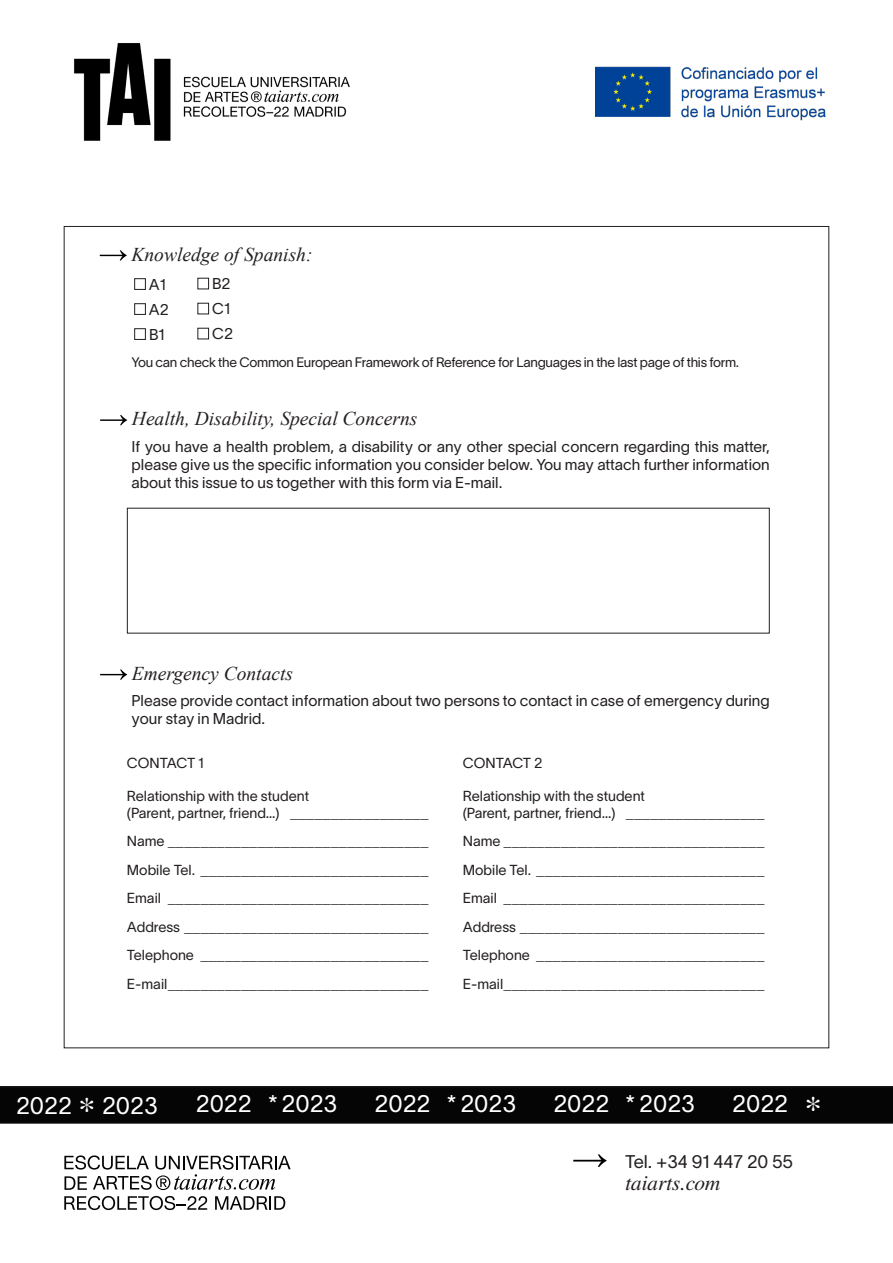
<style>
.page{position:relative;width:893px;height:1263px;background:#fff}
.page>*{position:absolute;margin:0;border:0;box-sizing:border-box;transform-origin:0 0}
.t1{font:23.7px "Lausanne 300";color:#fff}
.t2{font:italic 21px "Times Newer Roman";color:#231f20}
.TAI_TEXTO_SEGUIDO{font:italic 19.5px "Times New Roman";color:#231f20}
.t3{font:18px "Lausanne 300";color:#231f20}
.TAI_TEXTO_SEGUIDO-2{font:15.3px/18px "Lausanne 300";color:#231f20;text-align:justify}
.TAI_LISTA_ASTERISCO{font:15.3px "Lausanne 300";color:#231f20}
.t4{font:14.25px/28.5px "Lausanne 300";color:#231f20}
.TAI_TEXTO_SEGUIDO-3{font:13.5px "Lausanne 300";letter-spacing:-.02em;color:#231f20}
.s1{font-family:"Times Newer Roman";font-style:italic;font-size:34.5px}
</style>
<div class="page">
<div style="left:0;top:1086px;width:893px;height:37px;background:#050505"></div>
<svg style="left:573px;top:1154px;width:33px;height:13px"></svg>
<svg style="left:64px;top:1155px;width:227px;height:35px"></svg>
<svg style="left:64px;top:1196px;width:143px;height:14px"></svg>
<svg style="left:215px;top:1196px;width:70px;height:14px"></svg>
<img style="left:74px;top:43px;width:276px;height:98px">
<img style="left:595px;top:66px;width:231px;height:55px">
<svg style="left:100px;top:250px;width:27px;height:11px"></svg>
<div style="left:134px;top:278px;width:12px;height:12px;border:1px solid #231f20"></div>
<div style="left:134px;top:303px;width:12px;height:12px;border:1px solid #231f20"></div>
<div style="left:134px;top:328px;width:12px;height:12px;border:1px solid #231f20"></div>
<div style="left:197px;top:278px;width:12px;height:11px;border:1px solid #231f20"></div>
<div style="left:197px;top:303px;width:12px;height:11px;border:1px solid #231f20"></div>
<div style="left:197px;top:328px;width:12px;height:11px;border:1px solid #231f20"></div>
<svg style="left:100px;top:415px;width:27px;height:10px"></svg>
<svg style="left:100px;top:669px;width:27px;height:11px"></svg>
<p class="TAI_TEXTO_SEGUIDO" style="left:132px;top:241px;width:182px">Knowledge of Spanish:</p>
<p class="TAI_LISTA_ASTERISCO" style="left:149px;top:275px;width:19px">A1</p>
<p class="TAI_LISTA_ASTERISCO" style="left:149px;top:300px;width:21px">A2</p>
<p class="TAI_LISTA_ASTERISCO" style="left:149px;top:325px;width:17px">B1</p>
<p class="TAI_LISTA_ASTERISCO" style="left:212px;top:274px;width:20px">B2</p>
<p class="TAI_LISTA_ASTERISCO" style="left:212px;top:299px;width:20px">C1</p>
<p class="TAI_LISTA_ASTERISCO" style="left:212px;top:324px;width:22px">C2</p>
<p class="TAI_TEXTO_SEGUIDO-3" style="left:132px;top:354px;width:609px">You can check the Common European Framework of Reference for Languages in the last page of this form.</p>
<p class="TAI_TEXTO_SEGUIDO" style="left:132px;top:405px;width:287px">Health, Disability, Special Concerns</p>
<p class="TAI_TEXTO_SEGUIDO-2" style="left:132px;top:437px;width:639px">If you have a health problem, a disability or any other special concern regarding this matter, please give us the specific information you consider below. You may attach further information about this issue to us together with this form via E-mail.</p>
<p class="TAI_TEXTO_SEGUIDO" style="left:132px;top:660px;width:163px">Emergency Contacts</p>
<p class="TAI_TEXTO_SEGUIDO-2" style="left:132px;top:691px;width:640px">Please provide contact information about two persons to contact in case of emergency during your stay in Madrid.</p>
<p class="t4" style="left:127px;top:748px;width:79px">CONTACT 1</p>
<p class="t4" style="left:127px;top:781px;width:184px">Relationship with the student</p>
<p class="t4" style="left:127px;top:798px;width:303px">(Parent, partner, friend…) _________________</p>
<p class="t4" style="left:127px;top:826px;width:303px">Name ________________________________<br>Mobile Tel. ____________________________</p>
<p class="t4" style="left:127px;top:883px;width:303px">Email ________________________________</p>
<p class="t4" style="left:127px;top:912px;width:303px">Address ______________________________</p>
<p class="t4" style="left:127px;top:940px;width:303px">Telephone ____________________________</p>
<p class="t4" style="left:127px;top:969px;width:303px">E-mail________________________________</p>
<p class="t4" style="left:463px;top:748px;width:81px">CONTACT 2</p>
<p class="t4" style="left:463px;top:781px;width:184px">Relationship with the student</p>
<p class="t4" style="left:463px;top:798px;width:303px">(Parent, partner, friend…) _________________</p>
<p class="t4" style="left:463px;top:826px;width:303px">Name ________________________________<br>Mobile Tel. ____________________________</p>
<p class="t4" style="left:463px;top:883px;width:303px">Email ________________________________</p>
<p class="t4" style="left:463px;top:912px;width:303px">Address ______________________________</p>
<p class="t4" style="left:463px;top:940px;width:303px">Telephone ____________________________</p>
<p class="t4" style="left:463px;top:969px;width:303px">E-mail________________________________</p>
<h1 class="t1" style="left:16px;top:1090px;width:143px">2022 <span class="s1">*</span> 2023</h1>
<h1 class="t1" style="left:196px;top:1089px;width:143px">2022 * 2023</h1>
<h1 class="t1" style="left:375px;top:1089px;width:143px">2022 * 2023</h1>
<h1 class="t1" style="left:553px;top:1089px;width:143px">2022 * 2023</h1>
<h1 class="t1" style="left:732px;top:1089px;width:89px">2022 <span class="s1">*</span></h1>
<p class="t3" style="left:625px;top:1150px;width:169px">Tel. +34 91 447 20 55</p>
<h2 class="t2" style="left:625px;top:1169px;width:96px">taiarts.com</h2>
</div>
